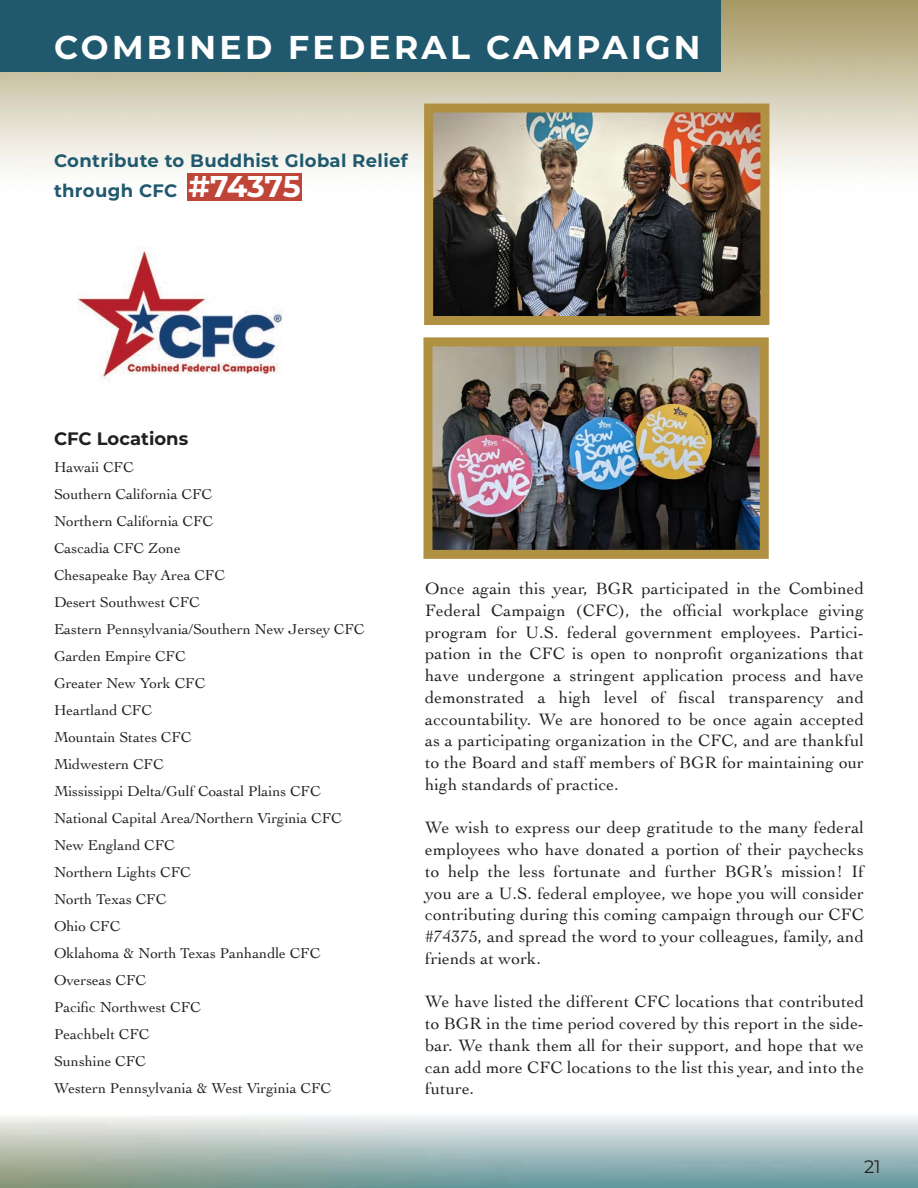
<style>
.page{position:relative;width:918px;height:1188px;background:#fff}
.page>*{position:absolute;margin:0;border:0;box-sizing:border-box;transform-origin:0 0}
.t1{font:700 33px "Montserrat";letter-spacing:.1em;color:#fff}
.t2{font:700 18px/30.8px "Montserrat";letter-spacing:.02em;color:#20596e}
.t3{font:700 18px "Montserrat";color:#231f20}
.t4{font:18px "Montserrat";color:#231f20}
.t5{font:17.25px/21.8px "Cochin";letter-spacing:.01em;color:#231f20;text-align:justify}
.t6{font:15px/27px "Cochin";color:#231f20}
.s1{font-size:30px;color:#fff}
</style>
<div class="page">
<img style="left:0;top:0;width:918px;height:325px">
<img style="left:0;top:1116px;width:918px;height:72px">
<img style="left:434px;top:114px;width:325px;height:201px">
<div style="left:424px;top:104px;width:345px;height:221px;border:9px solid #b09041"></div>
<img style="left:433px;top:347px;width:326px;height:202px">
<div style="left:423px;top:337px;width:346px;height:222px;border:9px solid #b09041"></div>
<div style="left:187px;top:173px;width:115px;height:28px;background:#bf4538"></div>
<img style="left:77px;top:247px;width:206px;height:136px">
<div style="left:0;top:0;width:721px;height:72px;background:#20596e"></div>
<h1 class="t1" style="left:54px;top:24px;width:648px">COMBINED FEDERAL CAMPAIGN</h1>
<p class="t2" style="left:54px;top:144px;width:356px">Contribute to Buddhist Global Relief through CFC <span class="s1">#74375</span></p>
<p class="t3" style="left:54px;top:426px;width:136px">CFC Locations</p>
<p class="t6" style="left:54px;top:453px;width:312px">Hawaii CFC<br>Southern California CFC<br>Northern California CFC<br>Cascadia CFC Zone<br>Chesapeake Bay Area CFC<br>Desert Southwest CFC<br>Eastern Pennsylvania/Southern New Jersey CFC<br>Garden Empire CFC<br>Greater New York CFC<br>Heartland CFC<br>Mountain States CFC<br>Midwestern CFC<br>Mississippi Delta/Gulf Coastal Plains CFC<br>National Capital Area/Northern Virginia CFC<br>New England CFC<br>Northern Lights CFC<br>North Texas CFC<br>Ohio CFC<br>Oklahoma &amp; North Texas Panhandle CFC<br>Overseas CFC<br>Pacific Northwest CFC<br>Peachbelt CFC<br>Sunshine CFC<br>Western Pennsylvania &amp; West Virginia CFC</p>
<p class="t5" style="left:425px;top:577px;width:440px">Once again this year, BGR participated in the Combined Federal Campaign (CFC), the official workplace giving program for U.S. federal government employees. Partici&shy;pation in the CFC is open to nonprofit organizations that have undergone a stringent application process and have demonstrated a high level of fiscal transparency and accountability. We are honored to be once again accepted as a participating organization in the CFC, and are thankful to the Board and staff members of BGR for maintaining our high standards of practice.</p>
<p class="t5" style="left:425px;top:816px;width:440px">We wish to express our deep gratitude to the many federal employees who have donated a portion of their paychecks to help the less fortunate and further BGR’s mission! If you are a U.S. federal employee, we hope you will consider contributing during this coming campaign through our CFC #74375, and spread the word to your colleagues, family, and friends at work.</p>
<p class="t5" style="left:425px;top:990px;width:440px">We have listed the different CFC locations that contributed to BGR in the time period covered by this report in the side&shy;bar. We thank them all for their support, and hope that we can add more CFC locations to the list this year, and into the future.</p>
<p class="t4" style="left:864px;top:1154px;width:18px">21</p>
</div>
